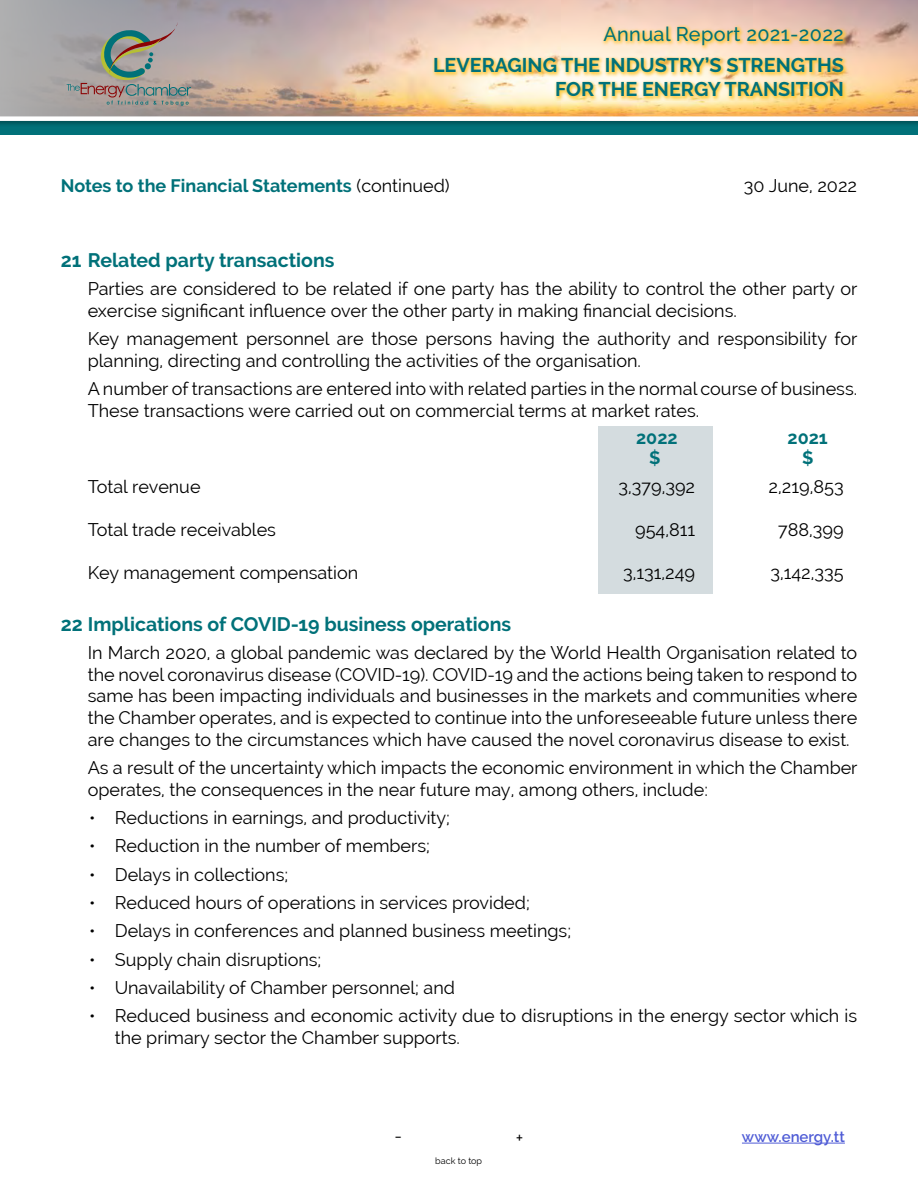
<style>
.page{position:relative;width:918px;height:1188px;background:#fff}
.page>*{position:absolute;margin:0;border:0;box-sizing:border-box;transform-origin:0 0}
.t1{font:700 19.8px/23.7px "Raleway";color:#017179}
.t2{font:500 19.8px "Raleway";letter-spacing:.02em;color:#017179}
.Page_Body_Text_-_Bla{font:700 19.5px "Raleway";color:#017179}
.Page_Body_Text_-_Bla-2{font:18px/21.6px "Raleway";color:#000}
.Page_Body_Text_-_Bla-3{font:700 18px "Raleway";color:#017179}
.t3{font:600 15px "Raleway";color:#4f5cd6}
.t4{font:9px "Raleway";color:#000}
.s1{font-weight:400;color:#000}
</style>
<div class="page">
<div style="left:0;top:119px;width:918px;height:16px;background:#017179"></div>
<div style="left:0;top:0;width:918px;height:127px;background:#005f66"></div>
<img style="left:0;top:0;width:918px;height:116px">
<div style="left:0;top:116px;width:918px;height:5px;background:#fff"></div>
<hr style="left:742px;top:1143px;width:103px;height:1px;background:#4f5cd6">
<svg style="left:67px;top:22px;width:124px;height:84px;background:#989893"></svg>
<div style="left:601px;top:24px;width:248px;height:26px;background:#ffc52b;opacity:.9"></div>
<div style="left:432px;top:56px;width:417px;height:45px;background:#ffc52b;opacity:.9"></div>
<div style="left:599px;top:426px;width:114px;height:168px;background:#d4dcdf"></div>
<p class="t2" style="left:603px;top:22px;width:242px">Annual Report 2021-2022</p>
<p class="t1" style="left:433px;top:53px;width:412px">LEVERAGING THE INDUSTRY’S STRENGTHS</p>
<p class="t1" style="left:433px;top:53px;width:413px;text-indent:123px">LEVERAGING THE INDUSTRY’<br>STRENGTHS FOR THE ENERGY TRANSITION</p>
<p class="Page_Body_Text_-_Bla-3" style="left:61px;top:176px;width:391px">Notes to the Financial Statements <span class="s1">(continued)</span></p>
<p class="Page_Body_Text_-_Bla-2" style="left:744px;top:175px;width:115px">30 June, 2022</p>
<p class="Page_Body_Text_-_Bla" style="left:61px;top:249px;width:275px">21 Related party transactions</p>
<p class="Page_Body_Text_-_Bla-2" style="left:88px;top:278px;width:771px">Parties are considered to be related if one party has the ability to control the other party or exercise significant influence over the other party in making financial decisions.</p>
<p class="Page_Body_Text_-_Bla-2" style="left:88px;top:328px;width:771px">Key management personnel are those persons having the authority and responsibility for planning, directing and controlling the activities of the organisation.</p>
<p class="Page_Body_Text_-_Bla-2" style="left:88px;top:378px;width:771px">A number of transactions are entered into with related parties in the normal course of business.<br>These transactions were carried out on commercial terms at market rates.</p>
<p class="Page_Body_Text_-_Bla-3" style="left:636px;top:427px;width:43px">2022</p>
<p class="Page_Body_Text_-_Bla-3" style="left:788px;top:427px;width:42px">2021</p>
<p class="Page_Body_Text_-_Bla-3" style="left:649px;top:448px;width:13px">$</p>
<p class="Page_Body_Text_-_Bla-3" style="left:802px;top:448px;width:13px">$</p>
<p class="Page_Body_Text_-_Bla-2" style="left:88px;top:476px;width:114px">Total revenue</p>
<p class="Page_Body_Text_-_Bla-2" style="left:618px;top:476px;width:78px">3,379,392</p>
<p class="Page_Body_Text_-_Bla-2" style="left:769px;top:476px;width:77px">2,219,853</p>
<p class="Page_Body_Text_-_Bla-2" style="left:88px;top:519px;width:190px">Total trade receivables</p>
<p class="Page_Body_Text_-_Bla-2" style="left:635px;top:519px;width:62px">954,811</p>
<p class="Page_Body_Text_-_Bla-2" style="left:778px;top:519px;width:67px">788,399</p>
<p class="Page_Body_Text_-_Bla-2" style="left:88px;top:562px;width:272px">Key management compensation</p>
<p class="Page_Body_Text_-_Bla-2" style="left:623px;top:562px;width:74px">3,131,249</p>
<p class="Page_Body_Text_-_Bla-2" style="left:770px;top:562px;width:75px">3,142,335</p>
<p class="Page_Body_Text_-_Bla" style="left:61px;top:613px;width:452px">22 Implications of COVID-19 business operations</p>
<p class="Page_Body_Text_-_Bla-2" style="left:88px;top:642px;width:771px;text-align:justify">In March 2020, a global pandemic was declared by the World Health Organisation related to the novel coronavirus disease (COVID-19). COVID-19 and the actions being taken to respond to same has been impacting individuals and businesses in the markets and communities where the Chamber operates, and is expected to continue into the unforeseeable future unless there are changes to the circumstances which have caused the novel coronavirus disease to exist.</p>
<p class="Page_Body_Text_-_Bla-2" style="left:88px;top:757px;width:771px">As a result of the uncertainty which impacts the economic environment in which the Chamber operates, the consequences in the near future may, among others, include:</p>
<p class="Page_Body_Text_-_Bla-2" style="left:89px;top:807px;width:362px">• Reductions in earnings, and productivity;</p>
<p class="Page_Body_Text_-_Bla-2" style="left:89px;top:835px;width:342px">• Reduction in the number of members;</p>
<p class="Page_Body_Text_-_Bla-2" style="left:89px;top:863px;width:201px">• Delays in collections;</p>
<p class="Page_Body_Text_-_Bla-2" style="left:89px;top:892px;width:442px">• Reduced hours of operations in services provided;</p>
<p class="Page_Body_Text_-_Bla-2" style="left:89px;top:920px;width:483px">• Delays in conferences and planned business meetings;</p>
<p class="Page_Body_Text_-_Bla-2" style="left:89px;top:949px;width:234px">• Supply chain disruptions;</p>
<p class="Page_Body_Text_-_Bla-2" style="left:89px;top:977px;width:367px">• Unavailability of Chamber personnel; and</p>
<p class="Page_Body_Text_-_Bla-2" style="left:115px;top:1005px;width:744px;text-indent:-26px">• Reduced business and economic activity due to disruptions in the energy sector which is the primary sector the Chamber supports.</p>
<p class="Page_Body_Text_-_Bla-2" style="left:395px;top:1125px;width:9px">-</p>
<p class="Page_Body_Text_-_Bla-2" style="left:516px;top:1126px;width:9px">+</p>
<p class="t3" style="left:742px;top:1128px;width:104px">www.energy.tt</p>
<p class="t4" style="left:435px;top:1156px;width:48px">back to top</p>
</div>
